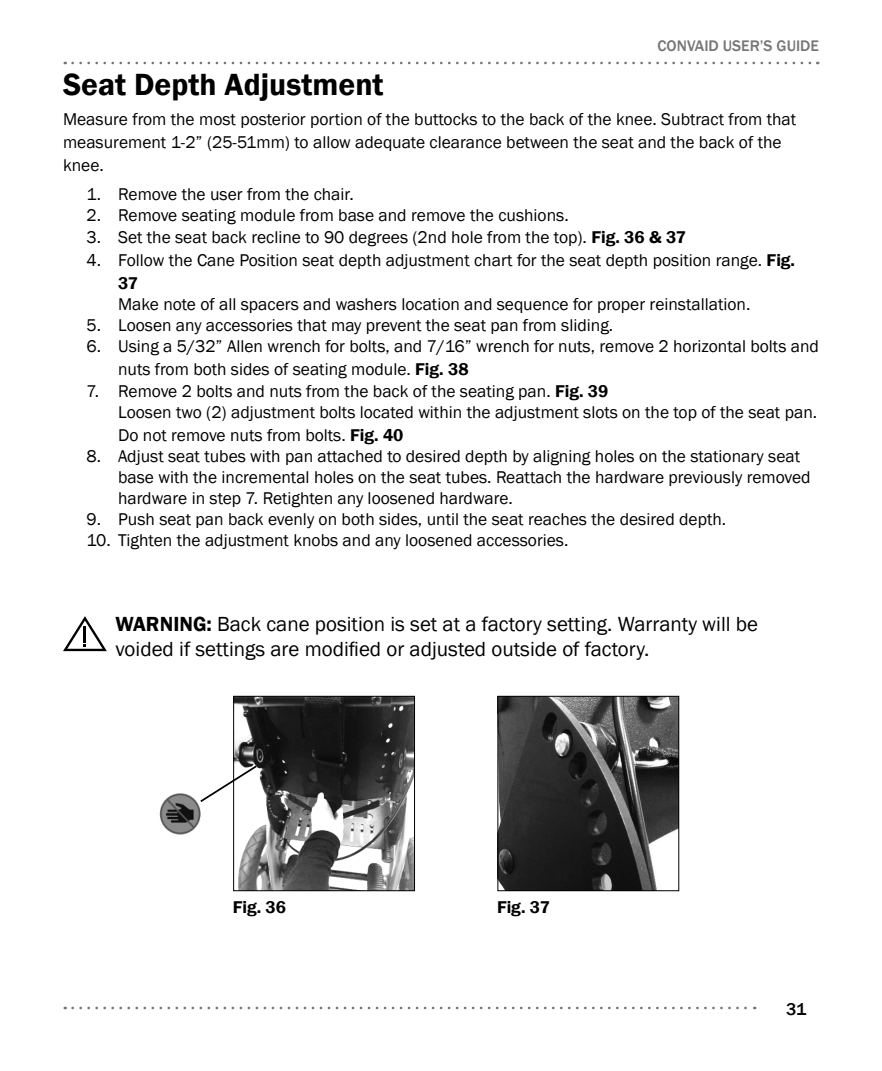
<style>
.page{position:relative;width:882px;height:1071px;background:#fff}
.page>*{position:absolute;margin:0;border:0;box-sizing:border-box;transform-origin:0 0}
.Etac_UG_Paragraph{font:600 31.5px "Franklin Gothic";color:#000}
.t1{font:21px "Franklin Gothic";color:#000}
.Etac_UG_Paragraph-2{font:17.5px/22.8px "Franklin Gothic";color:#000}
.t2{font:600 17.5px "Franklin Gothic";color:#000}
.t3{font:500 17.5px "Franklin Gothic";color:#000}
.t4{font:500 15.75px "Franklin Gothic";color:#767676}
.s1{font-weight:600}
</style>
<div class="page">
<svg style="left:73px;top:62px;width:745px;height:2px"></svg>
<svg style="left:73px;top:1007px;width:682px;height:2px"></svg>
<img style="left:235px;top:698px;width:178px;height:191px">
<div style="left:233px;top:696px;width:182px;height:195px;border:1px solid #000"></div>
<img style="left:499px;top:698px;width:178px;height:191px">
<div style="left:497px;top:696px;width:182px;height:195px;border:1px solid #000"></div>
<img style="left:159px;top:793px;width:42px;height:42px">
<svg style="left:198px;top:764px;width:61px;height:40px"></svg>
<svg style="left:63px;top:616px;width:44px;height:35px"></svg>
<p class="t4" style="left:658px;top:36px;width:163px">CONVAID USER’S GUIDE</p>
<p class="Etac_UG_Paragraph" style="left:63px;top:65px;width:322px">Seat Depth Adjustment</p>
<p class="Etac_UG_Paragraph-2" style="left:63px;top:108px;width:735px">Measure from the most posterior portion of the buttocks to the back of the knee. Subtract from that measurement 1-2” (25-51mm) to allow adequate clearance between the seat and the back of the knee.</p>
<p class="Etac_UG_Paragraph-2" style="left:87px;top:183px;width:269px">1. Remove the user from the chair.</p>
<p class="Etac_UG_Paragraph-2" style="left:87px;top:204px;width:484px">2. Remove seating module from base and remove the cushions.</p>
<p class="Etac_UG_Paragraph-2" style="left:87px;top:227px;width:601px">3. Set the seat back recline to 90 degrees (2nd hole from the top). <span class="s1">Fig. 36 &amp; 37</span></p>
<p class="Etac_UG_Paragraph-2" style="left:118px;top:249px;width:679px;text-indent:-32px">4. Follow the Cane Position seat depth adjustment chart for the seat depth position range. <span class="s1">Fig.<br>37</span></p>
<p class="Etac_UG_Paragraph-2" style="left:118px;top:293px;width:634px">Make note of all spacers and washers location and sequence for proper reinstallation.</p>
<p class="Etac_UG_Paragraph-2" style="left:87px;top:314px;width:528px">5. Loosen any accessories that may prevent the seat pan from sliding.</p>
<p class="Etac_UG_Paragraph-2" style="left:118px;top:335px;width:702px;text-indent:-32px">6. Using a 5/32” Allen wrench for bolts, and 7/16” wrench for nuts, remove 2 horizontal bolts and nuts from both sides of seating module. <span class="s1">Fig. 38</span></p>
<p class="Etac_UG_Paragraph-2" style="left:118px;top:381px;width:701px;line-height:21px;text-indent:-32px">7. Remove 2 bolts and nuts from the back of the seating pan. <span class="s1">Fig. 39<br></span>Loosen two (2) adjustment bolts located within the adjustment slots on the top of the seat pan.</p>
<p class="Etac_UG_Paragraph-2" style="left:118px;top:424px;width:287px">Do not remove nuts from bolts. <span class="s1">Fig. 40</span></p>
<p class="Etac_UG_Paragraph-2" style="left:118px;top:446px;width:694px;line-height:21px;text-indent:-32px">8. Adjust seat tubes with pan attached to desired depth by aligning holes on the stationary seat base with the incremental holes on the seat tubes. Reattach the hardware previously removed hardware in step 7. Retighten any loosened hardware.</p>
<p class="Etac_UG_Paragraph-2" style="left:87px;top:508px;width:641px">9. Push seat pan back evenly on both sides, until the seat reaches the desired depth.</p>
<p class="Etac_UG_Paragraph-2" style="left:87px;top:529px;width:483px">10. Tighten the adjustment knobs and any loosened accessories.</p>
<p class="t1" style="left:116px;top:611px;width:644px"><span class="s1">WARNING:</span> Back cane position is set at a factory setting. Warranty will be</p>
<p class="t1" style="left:116px;top:636px;width:535px">voided if settings are modified or adjusted outside of factory.</p>
<p class="t2" style="left:233px;top:897px;width:55px">Fig. 36</p>
<p class="t2" style="left:497px;top:897px;width:54px">Fig. 37</p>
<p class="t3" style="left:786px;top:998px;width:22px">31</p>
</div>
